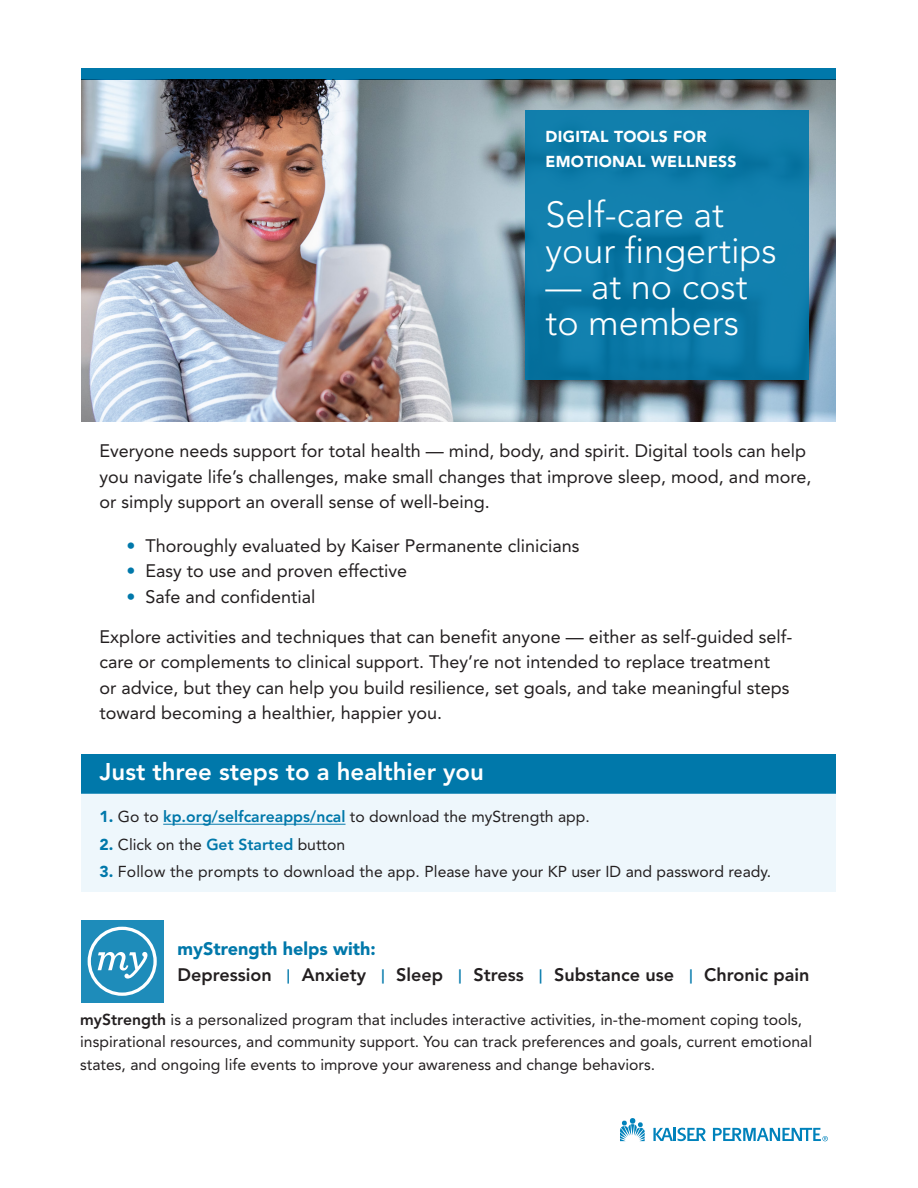
<style>
.page{position:relative;width:918px;height:1188px;background:#fff}
.page>*{position:absolute;margin:0;border:0;box-sizing:border-box;transform-origin:0 0}
.t1{font:300 36px "Avenir";color:#fff}
.t2{font:800 24px "Avenir";color:#fff}
.t3{font:18px/25.5px "Avenir";color:#231f20}
.t4{font:800 18px/26.2px "Avenir";color:#231f20}
.t5{font:15.75px/22.5px "Avenir";color:#231f20}
.t6{font:900 15.75px/24.9px "Avenir";letter-spacing:.02em;color:#fff}
.s1{color:#0078aa}
.s2{font-weight:900;color:#0078aa}
.s3{font-weight:800;color:#0078aa}
.s4{font-size:14.25px;color:#0078aa}
.s5{font-weight:800}
</style>
<div class="page">
<img style="left:81px;top:80px;width:755px;height:341px">
<svg style="left:620px;top:1118px;width:25px;height:23px"></svg>
<svg style="left:653px;top:1128px;width:53px;height:13px"></svg>
<svg style="left:713px;top:1128px;width:115px;height:13px"></svg>
<div style="left:525px;top:110px;width:283px;height:270px;background:linear-gradient(to bottom,#117eac,#0a77a5)"></div>
<div style="left:81px;top:68px;width:755px;height:12px;background:#0078aa"></div>
<div style="left:81px;top:920px;width:82px;height:82px;background:#1e8cba"></div>
<svg style="left:88px;top:927px;width:69px;height:69px"></svg>
<div style="left:81px;top:754px;width:755px;height:39px;background:#0078aa"></div>
<div style="left:81px;top:793px;width:755px;height:99px;background:#eef7fc"></div>
<hr style="left:163px;top:824px;width:183px;height:1px;background:#0078aa">
<p class="t6" style="left:546px;top:124px;width:193px">DIGITAL TOOLS FOR<br>EMOTIONAL WELLNESS</p>
<p class="t1" style="left:546px;top:194px;width:180px">Self-care at</p>
<p class="t1" style="left:546px;top:230px;width:233px">your fingertips</p>
<p class="t1" style="left:546px;top:266px;width:204px">— at no cost</p>
<p class="t1" style="left:546px;top:302px;width:195px">to members</p>
<p class="t3" style="left:99px;top:438px;width:714px">Everyone needs support for total health — mind, body, and spirit. Digital tools can help you navigate life’s challenges, make small changes that improve sleep, mood, and more, or simply support an overall sense of well-being.</p>
<p class="t3" style="left:126px;top:533px;width:455px"><span class="s1">•</span> Thoroughly evaluated by Kaiser Permanente clinicians</p>
<p class="t3" style="left:126px;top:558px;width:282px"><span class="s1">•</span> Easy to use and proven effective</p>
<p class="t3" style="left:126px;top:584px;width:191px"><span class="s1">•</span> Safe and confidential</p>
<p class="t3" style="left:100px;top:624px;width:694px">Explore activities and techniques that can benefit anyone — either as self-guided self&shy;care or complements to clinical support. They’re not intended to replace treatment<br>or advice, but they can help you build resilience, set goals, and take meaningful steps toward becoming a healthier, happier you.</p>
<p class="t2" style="left:100px;top:758px;width:386px">Just three steps to a healthier you</p>
<p class="t5" style="left:100px;top:805px;width:492px"><span class="s2">1.</span> Go to <span class="s3">kp.org/selfcareapps/ncal</span> to download the myStrength app.</p>
<p class="t5" style="left:100px;top:833px;width:247px"><span class="s2">2.</span> Click on the <span class="s3">Get Started</span> button</p>
<p class="t5" style="left:100px;top:860px;width:673px"><span class="s2">3.</span> Follow the prompts to download the app. Please have your KP user ID and password ready.</p>
<p class="t4" style="left:177px;top:936px;width:634px"><span class="s2">myStrength helps with:<br></span>Depression <span class="s4">|</span> Anxiety <span class="s4">|</span> Sleep <span class="s4">|</span> Stress <span class="s4">|</span> Substance use <span class="s4">|</span> Chronic pain</p>
<p class="t5" style="left:80px;top:1008px;width:734px"><span class="s5">myStrength</span> is a personalized program that includes interactive activities, in-the-moment coping tools, inspirational resources, and community support. You can track preferences and goals, current emotional states, and ongoing life events to improve your awareness and change behaviors.</p>
</div>
